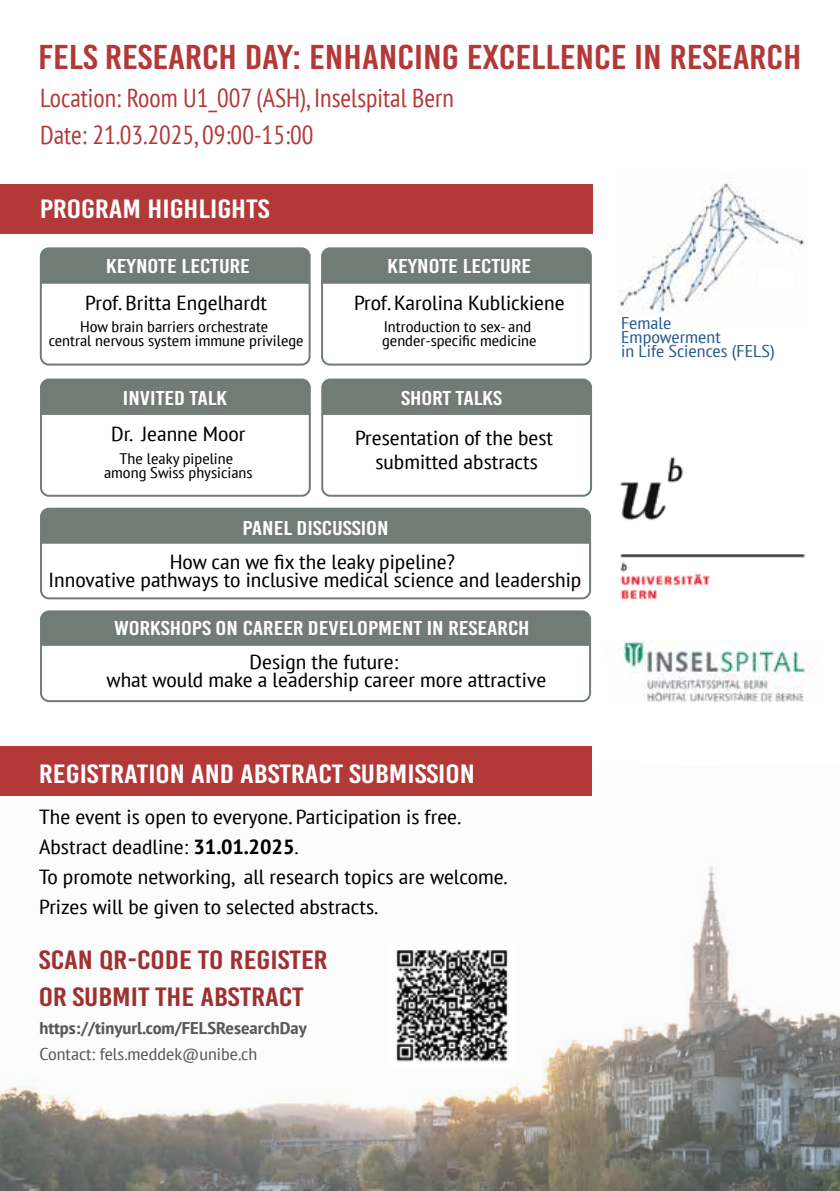
<style>
.page{position:relative;width:840px;height:1191px;background:#fff}
.page>*{position:absolute;margin:0;border:0;box-sizing:border-box;transform-origin:0 0}
.t1{font:34.4px "Bebas Kai";color:#b33939;scale:1.18 1}
.t2{font:26.4px "Bebas Kai";color:#fff;scale:1.25 1}
.t3{font:26.4px/37.4px "Bebas Kai";color:#9e3030;scale:1.25 1}
.t4{font:condensed 26px/36.8px "PT Sans";color:#b33939}
.t5{font:condensed 20.4px/30px "PT Sans";color:#000;text-align:center;scale:1.18 1}
.t6{font:20px "Bebas Kai";color:#fff;scale:1.25 1}
.t7{font:condensed 17px/14px "PT Sans";color:#295b93;scale:1.18 1}
.t8{font:700 condensed 17px "PT Sans";color:#58595b;scale:1.18 1}
.t9{font:condensed 17px "PT Sans";color:#58595b;scale:1.18 1}
.t10{font:condensed 15.4px/14px "PT Sans";color:#000;text-align:center;scale:1.18 1}
.s1{font-weight:700}
</style>
<div class="page">
<img style="left:0;top:764px;width:839px;height:427px">
<div style="left:0;top:184px;width:592px;height:50px;background:#b33939"></div>
<div style="left:43px;top:613px;width:544px;height:33px;background:#727c77"></div>
<div style="left:40px;top:610px;width:550px;height:92px;border:2px solid #727c77;border-radius:8px"></div>
<img style="left:613px;top:640px;width:200px;height:61px">
<div style="left:0;top:746px;width:591px;height:50px;background:#b33939"></div>
<div style="left:40px;top:508px;width:550px;height:91px;border:2px solid #727c77;border-radius:8px"></div>
<div style="left:41px;top:509px;width:548px;height:35px;background:#727c77"></div>
<div style="left:40px;top:247px;width:270px;height:118px;border:2px solid #727c77;border-radius:8px"></div>
<div style="left:41px;top:249px;width:268px;height:35px;background:#727c77"></div>
<div style="left:321px;top:247px;width:270px;height:118px;border:2px solid #727c77;border-radius:8px"></div>
<div style="left:322px;top:249px;width:268px;height:35px;background:#727c77"></div>
<div style="left:40px;top:378px;width:270px;height:119px;border:2px solid #727c77;border-radius:8px"></div>
<div style="left:41px;top:380px;width:268px;height:35px;background:#727c77"></div>
<div style="left:321px;top:378px;width:270px;height:119px;border:2px solid #727c77;border-radius:8px"></div>
<div style="left:322px;top:380px;width:268px;height:35px;background:#727c77"></div>
<img style="left:620px;top:456px;width:186px;height:143px">
<img style="left:390px;top:944px;width:123px;height:122px">
<img style="left:618px;top:177px;width:187px;height:136px">
<div style="left:757px;top:267px;width:36px;height:23px;background:#fff"></div>
<h1 class="t1" style="left:38px;top:38px;width:648px">FELS RESEARCH DAY: ENHANCING EXCELLENCE IN RESEARCH</h1>
<p class="t4" style="left:40px;top:79px;width:415px">Location: Room U1_007 (ASH), Inselspital Bern<br>Date: 21.03.2025, 09:00-15:00</p>
<p class="t2" style="left:40px;top:195px;width:185px">PROGRAM HIGHLIGHTS</p>
<p class="t6" style="left:106px;top:256px;width:116px">KEYNOTE LECTURE</p>
<p class="t5" style="left:85px;top:287px;width:155px">Prof. Britta Engelhardt</p>
<p class="t10" style="left:49px;top:320px;width:217px">How brain barriers orchestrate<br>central nervous system immune privilege</p>
<p class="t6" style="left:123px;top:387px;width:85px">INVITED TALK</p>
<p class="t5" style="left:111px;top:418px;width:115px">Dr. Jeanne Moor</p>
<p class="t10" style="left:104px;top:451px;width:127px">The leaky pipeline among Swiss physicians</p>
<p class="t6" style="left:387px;top:256px;width:116px">KEYNOTE LECTURE</p>
<p class="t5" style="left:354px;top:287px;width:180px">Prof. Karolina Kublickiene</p>
<p class="t10" style="left:382px;top:320px;width:132px;text-align:left">Introduction to sex- and gender-specific medicine</p>
<p class="t6" style="left:401px;top:387px;width:82px">SHORT TALKS</p>
<p class="t5" style="left:355px;top:425px;width:169px;line-height:24px">Presentation of the best submitted abstracts</p>
<p class="t6" style="left:242px;top:517px;width:118px">PANEL DISCUSSION</p>
<p class="t5" style="left:49px;top:552px;width:452px;line-height:18px">How can we fix the leaky pipeline?<br>Innovative pathways to inclusive medical science and leadership</p>
<p class="t6" style="left:114px;top:617px;width:333px">WORKSHOPS ON CAREER DEVELOPMENT IN RESEARCH</p>
<p class="t5" style="left:106px;top:652px;width:374px;line-height:18px">Design the future:<br>what would make a leadership career more attractive</p>
<p class="t2" style="left:39px;top:759px;width:350px">REGISTRATION AND ABSTRACT SUBMISSION</p>
<p class="t5" style="left:39px;top:801px;width:398px;text-align:left">The event is open to everyone. Participation is free.<br>Abstract deadline: <span class="s1">31.01.2025</span>.<br>To promote networking, all research topics are welcome.<br>Prizes will be given to selected abstracts.</p>
<p class="t3" style="left:39px;top:941px;width:232px">SCAN QR-CODE TO REGISTER<br>OR SUBMIT THE ABSTRACT</p>
<p class="t8" style="left:39px;top:1016px;width:228px">https://tinyurl.com/FELSResearchDay</p>
<p class="t9" style="left:39px;top:1042px;width:186px">Contact: fels.meddek@unibe.ch</p>
<p class="t7" style="left:620px;top:315px;width:132px">Female<br>Empowerment<br>in Life Sciences (FELS)</p>
</div>
